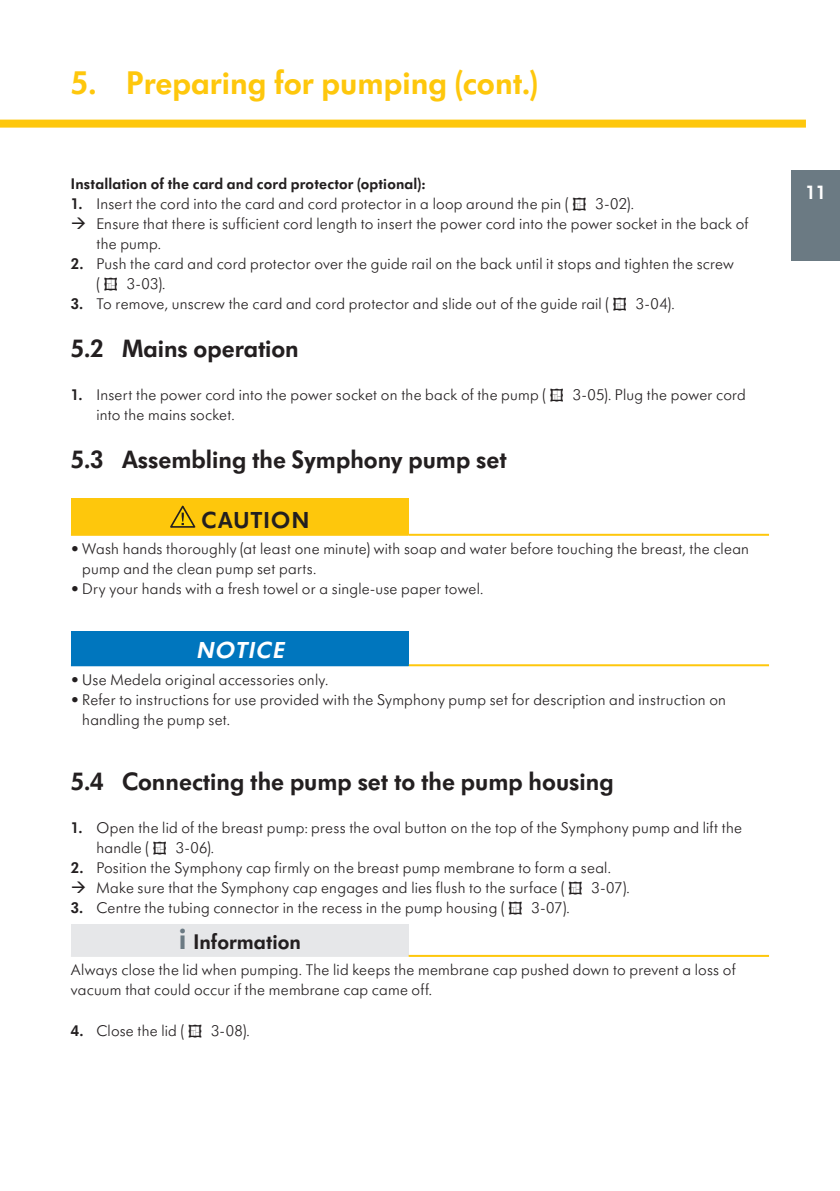
<style>
.page{position:relative;width:840px;height:1191px;background:#fff}
.page>*{position:absolute;margin:0;border:0;box-sizing:border-box;transform-origin:0 0}
.t1{font:600 34px "Futura SB Medela";color:#fec70c}
.t2{font:600 26px "Futura SB Medela";color:#231f20}
.t3{font:600 24px "Futura SB Medela";letter-spacing:.05em;color:#231f20}
.t4{font:italic 600 24px "Futura SB Medela";color:#fff}
.t5{font:600 22px "Futura SB Medela";color:#231f20}
.t6{font:600 20px "Futura SB Medela";color:#fff}
.t7{font:300 16px/20px "Futura SB Medela";letter-spacing:.015em;color:#231f20}
.t8{font:600 16px "Futura SB Medela";letter-spacing:.01em;color:#231f20}
.s1{font-weight:600}
.s2{font-size:32px;color:#6b7a83}
</style>
<div class="page">
<div style="left:791px;top:170px;width:48px;height:91px;background:#6b7a83"></div>
<div style="left:0;top:120px;width:805px;height:8px;background:#fec70c"></div>
<div style="left:71px;top:498px;width:337px;height:37px;background:#fec70c"></div>
<hr style="left:408px;top:534px;width:360px;height:2px;background:#fec70c">
<hr style="left:71px;top:534px;width:337px;height:2px;background:#fec70c">
<svg style="left:170px;top:505px;width:25px;height:23px"></svg>
<div style="left:71px;top:631px;width:337px;height:34px;background:#0076be"></div>
<hr style="left:408px;top:664px;width:360px;height:2px;background:#fec70c">
<hr style="left:71px;top:664px;width:337px;height:2px;background:#0076be">
<div style="left:71px;top:924px;width:337px;height:32px;background:#e6e7e9"></div>
<hr style="left:71px;top:955px;width:337px;height:2px;background:#e6e7e9">
<hr style="left:408px;top:955px;width:360px;height:2px;background:#fec70c">
<h1 class="t1" style="left:71px;top:62px;width:468px">5. Preparing for pumping (cont.)</h1>
<p class="t8" style="left:71px;top:174px;width:356px">Installation of the card and cord protector (optional):</p>
<p class="t7" style="left:71px;top:193px;width:498px"><span class="s1">1.</span> Insert the cord into the card and cord protector in a loop around the pin (</p>
<p class="t7" style="left:96px;top:193px;width:653px;text-indent:498px">3-02).<br>Ensure that there is sufficient cord length to insert the power cord into the power socket in the back of the pump.</p>
<p class="t7" style="left:96px;top:253px;width:638px;text-indent:-26px"><span class="s1">2.</span> Push the card and cord protector over the guide rail on the back until it stops and tighten the screw (</p>
<p class="t7" style="left:127px;top:273px;width:40px">3-03).</p>
<p class="t7" style="left:71px;top:293px;width:539px"><span class="s1">3.</span> To remove, unscrew the card and cord protector and slide out of the guide rail (</p>
<p class="t7" style="left:635px;top:293px;width:40px">3-04).</p>
<h2 class="t2" style="left:71px;top:333px;width:229px">5.2 Mains operation</h2>
<p class="t7" style="left:71px;top:384px;width:476px"><span class="s1">1.</span> Insert the power cord into the power socket on the back of the pump (</p>
<p class="t7" style="left:572px;top:384px;width:174px">3-05). Plug the power cord</p>
<p class="t7" style="left:96px;top:404px;width:140px">into the mains socket.</p>
<h2 class="t2" style="left:71px;top:443px;width:437px">5.3 Assembling the Symphony pump set</h2>
<h3 class="t3" style="left:201px;top:506px;width:109px">CAUTION</h3>
<p class="t7" style="left:82px;top:539px;width:668px;text-indent:-11px">• Wash hands thoroughly (at least one minute) with soap and water before touching the breast, the clean pump and the clean pump set parts.</p>
<p class="t7" style="left:71px;top:579px;width:414px">• Dry your hands with a fresh towel or a single-use paper towel.</p>
<h3 class="t4" style="left:196px;top:636px;width:94px">NOTICE</h3>
<p class="t7" style="left:71px;top:669px;width:259px">• Use Medela original accessories only.</p>
<p class="t7" style="left:82px;top:689px;width:645px;text-indent:-11px">• Refer to instructions for use provided with the Symphony pump set for description and instruction on handling the pump set.</p>
<h2 class="t2" style="left:71px;top:765px;width:544px">5.4 Connecting the pump set to the pump housing</h2>
<p class="t7" style="left:96px;top:817px;width:646px;text-indent:-26px"><span class="s1">1.</span> Open the lid of the breast pump: press the oval button on the top of the Symphony pump and lift the handle (</p>
<p class="t7" style="left:176px;top:837px;width:40px">3-06).</p>
<p class="t7" style="left:96px;top:857px;width:515px;text-indent:-26px"><span class="s1">2.</span> Position the Symphony cap firmly on the breast pump membrane to form a seal.<br>Make sure that the Symphony cap engages and lies flush to the surface (</p>
<p class="t7" style="left:591px;top:877px;width:40px">3-07).</p>
<p class="t7" style="left:71px;top:897px;width:434px"><span class="s1">3.</span> Centre the tubing connector in the recess in the pump housing (</p>
<p class="t7" style="left:531px;top:897px;width:40px">3-07).</p>
<h3 class="t5" style="left:179px;top:928px;width:124px"><span class="s2">i</span> Information</h3>
<p class="t7" style="left:71px;top:960px;width:665px">Always close the lid when pumping. The lid keeps the membrane cap pushed down to prevent a loss of vacuum that could occur if the membrane cap came off.</p>
<p class="t7" style="left:71px;top:1020px;width:114px"><span class="s1">4.</span> Close the lid (</p>
<p class="t7" style="left:211px;top:1020px;width:40px">3-08).</p>
<p class="t6" style="left:805px;top:181px;width:22px">11</p>
</div>
